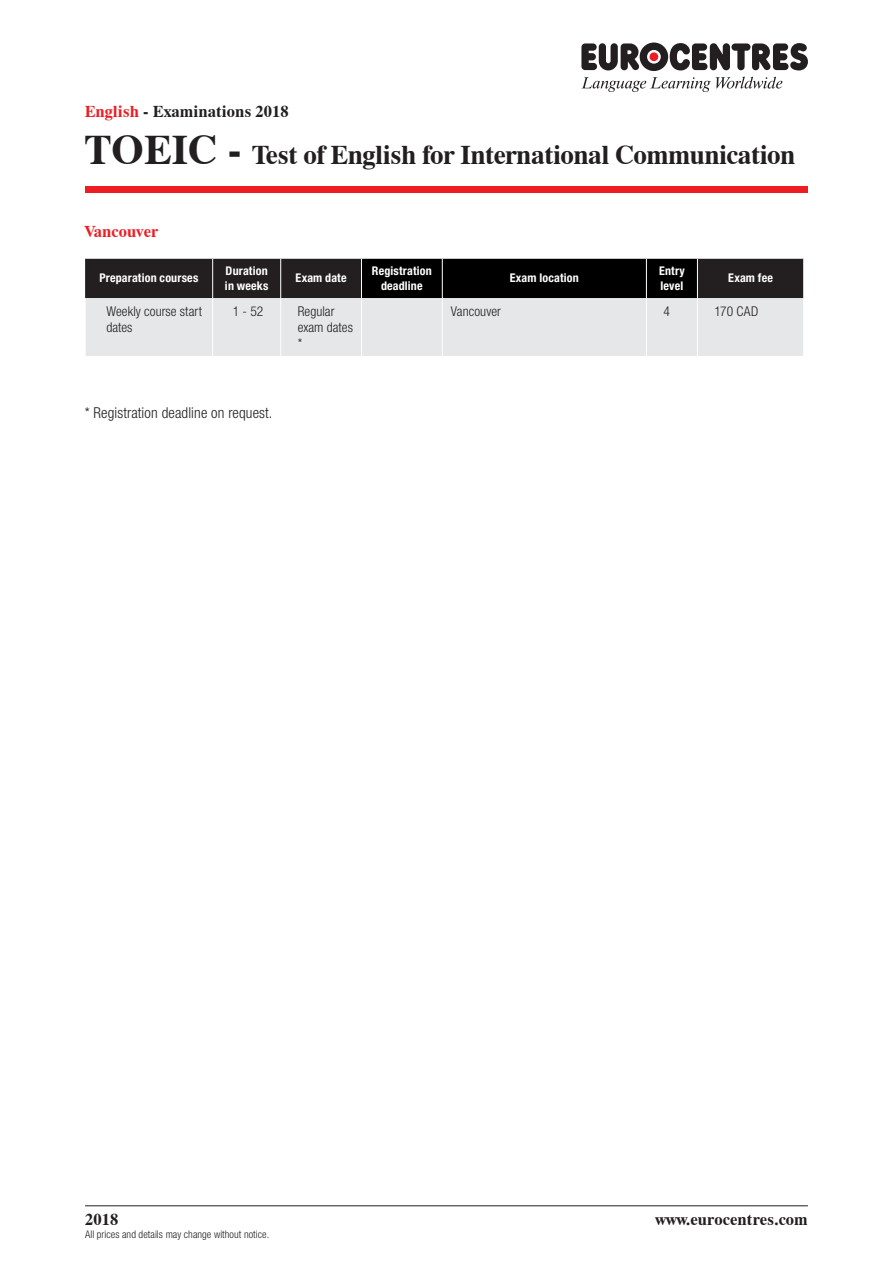
<style>
.page{position:relative;width:893px;height:1263px;background:#fff}
.page>*{position:absolute;margin:0;border:0;box-sizing:border-box;transform-origin:0 0}
.t1{font:700 27px "Dutch 801 BTWGL4";letter-spacing:-.02em;color:#231f20}
.t2{font:700 16.5px "Dutch 801 BTWGL4";color:#231f20}
.t3{font:700 16.5px "Dutch 801 BTWGL4";color:#ee1d23}
.t4{font:300 condensed 15px "Helvetica Neue LTW1 G";letter-spacing:.01em;color:#231f20}
.t5{font:300 condensed 13.5px/16.2px "Helvetica Neue LTW1 G";letter-spacing:.005em;color:#231f20}
.t6{font:700 condensed 12px/14.4px "Helvetica Neue LTW1 G";letter-spacing:.015em;color:#fff}
.t7{font:300 condensed 10.5px "Helvetica Neue LTW1 G";letter-spacing:.005em;color:#231f20}
.s1{color:#ee1d23}
.s2{font-size:42px}
</style>
<div class="page">
<svg style="left:581px;top:77px;width:201px;height:15px"></svg>
<svg style="left:581px;top:43px;width:227px;height:28px"></svg>
<hr style="left:85px;top:1205px;width:723px;height:1px;background:#231f20">
<div style="left:85px;top:186px;width:723px;height:7px;background:#ee1d23"></div>
<svg style="left:85px;top:259px;width:718px;height:97px;background:#909092"></svg>
<hr style="left:442px;top:298px;width:1px;height:58px;background:#fff">
<hr style="left:212px;top:259px;width:1px;height:39px;background:#fff">
<hr style="left:280px;top:259px;width:1px;height:39px;background:#fff">
<hr style="left:361px;top:259px;width:1px;height:39px;background:#fff">
<hr style="left:442px;top:259px;width:1px;height:39px;background:#fff">
<hr style="left:646px;top:259px;width:1px;height:39px;background:#fff">
<hr style="left:697px;top:259px;width:1px;height:39px;background:#fff">
<hr style="left:212px;top:298px;width:1px;height:58px;background:#fff">
<hr style="left:697px;top:298px;width:1px;height:58px;background:#fff">
<hr style="left:361px;top:298px;width:1px;height:58px;background:#fff">
<hr style="left:85px;top:298px;width:1px;height:58px;background:#fff">
<hr style="left:280px;top:298px;width:1px;height:58px;background:#fff">
<hr style="left:646px;top:298px;width:1px;height:58px;background:#fff">
<h2 class="t2" style="left:85px;top:100px;width:205px"><span class="s1">English</span> - Examinations 2018</h2>
<h1 class="t1" style="left:85px;top:135px;width:712px"><span class="s2">TOEIC -</span> Test of English for International Communication</h1>
<h2 class="t3" style="left:85px;top:219px;width:75px">Vancouver</h2>
<p class="t6" style="left:99px;top:271px;width:100px">Preparation courses</p>
<p class="t6" style="left:225px;top:264px;width:45px">Duration in weeks</p>
<p class="t6" style="left:296px;top:271px;width:53px">Exam date</p>
<p class="t6" style="left:372px;top:264px;width:61px;text-align:center">Registration deadline</p>
<p class="t6" style="left:510px;top:271px;width:71px">Exam location</p>
<p class="t6" style="left:659px;top:264px;width:27px">Entry level</p>
<p class="t6" style="left:728px;top:271px;width:46px">Exam fee</p>
<p class="t5" style="left:106px;top:303px;width:97px">Weekly course start dates</p>
<p class="t5" style="left:233px;top:303px;width:32px">1 - 52</p>
<p class="t5" style="left:298px;top:303px;width:57px">Regular exam dates *</p>
<p class="t5" style="left:451px;top:303px;width:52px">Vancouver</p>
<p class="t5" style="left:663px;top:303px;width:8px">4</p>
<p class="t5" style="left:714px;top:303px;width:45px">170 CAD</p>
<p class="t4" style="left:85px;top:404px;width:189px">* Registration deadline on request.</p>
<h2 class="t2" style="left:85px;top:1207px;width:35px">2018</h2>
<h2 class="t2" style="left:655px;top:1208px;width:154px">www.eurocentres.com</h2>
<p class="t7" style="left:85px;top:1228px;width:186px">All prices and details may change without notice.</p>
</div>
